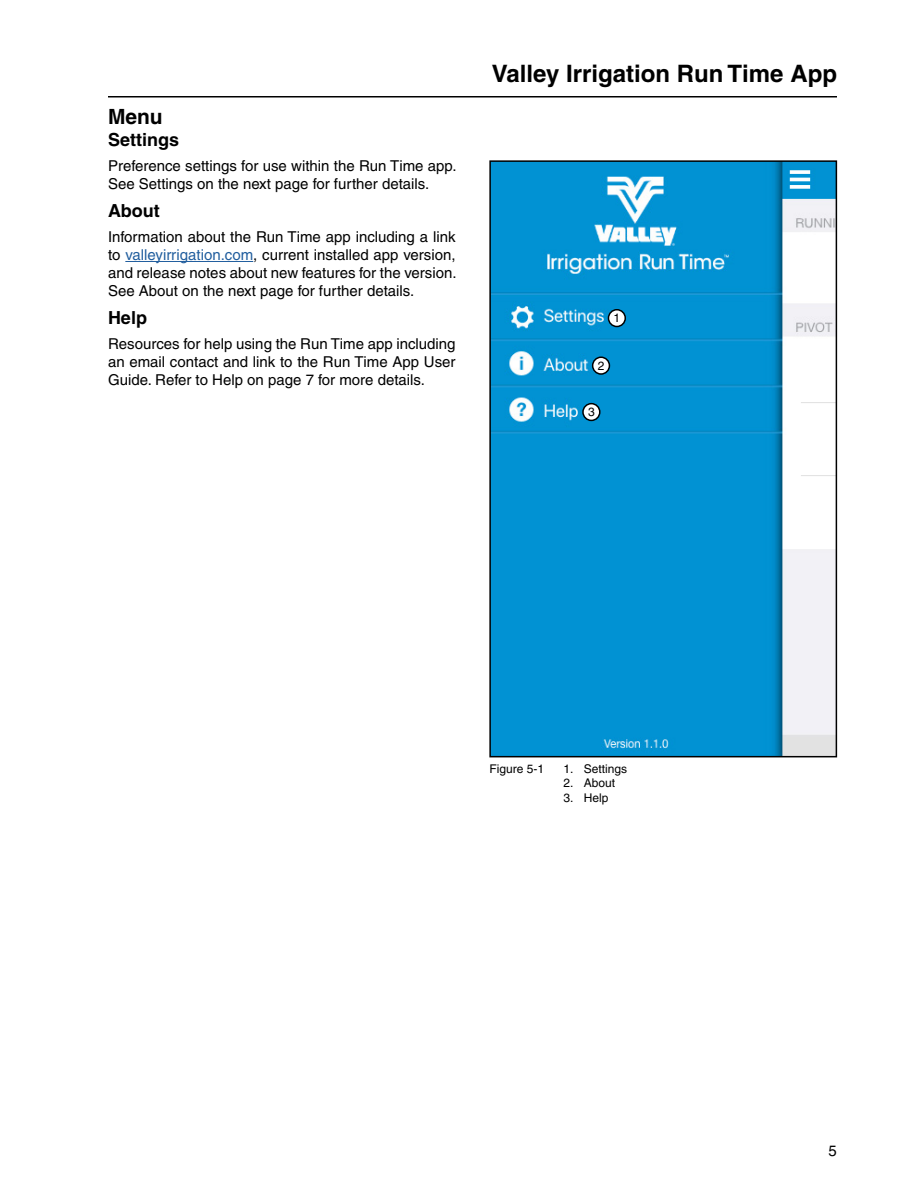
<style>
.page{position:relative;width:918px;height:1188px;background:#fff}
.page>*{position:absolute;margin:0;border:0;box-sizing:border-box;transform-origin:0 0}
.t1{font:700 24px "Helvetica";color:#000}
.t2{font:700 21px "Helvetica";color:#000}
.t3{font:700 18px "Helvetica";color:#000}
.t4{font:15px/18px "Helvetica";color:#000;text-align:justify}
.t5{font:12px "Helvetica";color:#000}
.s1{color:#215e9e}
</style>
<div class="page">
<hr style="left:108px;top:96px;width:729px;height:2px;background:#000">
<hr style="left:125px;top:261px;width:128px;height:1px;background:#215e9e">
<img style="left:492px;top:163px;width:342px;height:591px">
<div style="left:489px;top:160px;width:348px;height:597px;border:2px solid #000"></div>
<div style="left:593px;top:357px;width:16px;height:17px;background:#fff;border-radius:50%"></div>
<div style="left:592px;top:356px;width:18px;height:19px;border:2px solid #000;border-radius:50%"></div>
<div style="left:608px;top:310px;width:17px;height:16px;background:#fff;border-radius:50%"></div>
<div style="left:608px;top:309px;width:18px;height:18px;border:2px solid #000;border-radius:50%"></div>
<div style="left:583px;top:404px;width:17px;height:16px;background:#fff;border-radius:50%"></div>
<div style="left:582px;top:403px;width:19px;height:18px;border:2px solid #000;border-radius:50%"></div>
<h2 class="t2" style="left:108px;top:104px;width:56px">Menu</h2>
<p class="t3" style="left:108px;top:129px;width:73px">Settings</p>
<p class="t4" style="left:108px;top:157px;width:350px">Preference settings for use within the Run Time app.<br>See Settings on the next page for further details.</p>
<p class="t3" style="left:108px;top:200px;width:53px">About</p>
<p class="t4" style="left:108px;top:228px;width:350px">Information about the Run Time app including a link to <span class="s1">valleyirrigation.com</span>, current installed app version, and release notes about new features for the version.<br>See About on the next page for further details.</p>
<p class="t3" style="left:108px;top:307px;width:41px">Help</p>
<p class="t4" style="left:108px;top:335px;width:349px">Resources for help using the Run Time app including an email contact and link to the Run Time App User Guide. Refer to Help on page 7 for more details.</p>
<h1 class="t1" style="left:492px;top:58px;width:347px">Valley Irrigation Run Time App</h1>
<p class="t5" style="left:614px;top:311px;width:8px">1</p>
<p class="t5" style="left:598px;top:359px;width:8px">2</p>
<p class="t5" style="left:588px;top:405px;width:8px">3</p>
<p class="t5" style="left:489px;top:762px;width:56px">Figure 5-1</p>
<p class="t5" style="left:564px;top:762px;width:65px">1. Settings</p>
<p class="t5" style="left:564px;top:776px;width:53px">2. About</p>
<p class="t5" style="left:564px;top:790px;width:46px">3. Help</p>
<p class="t4" style="left:829px;top:1142px;width:10px">5</p>
</div>
